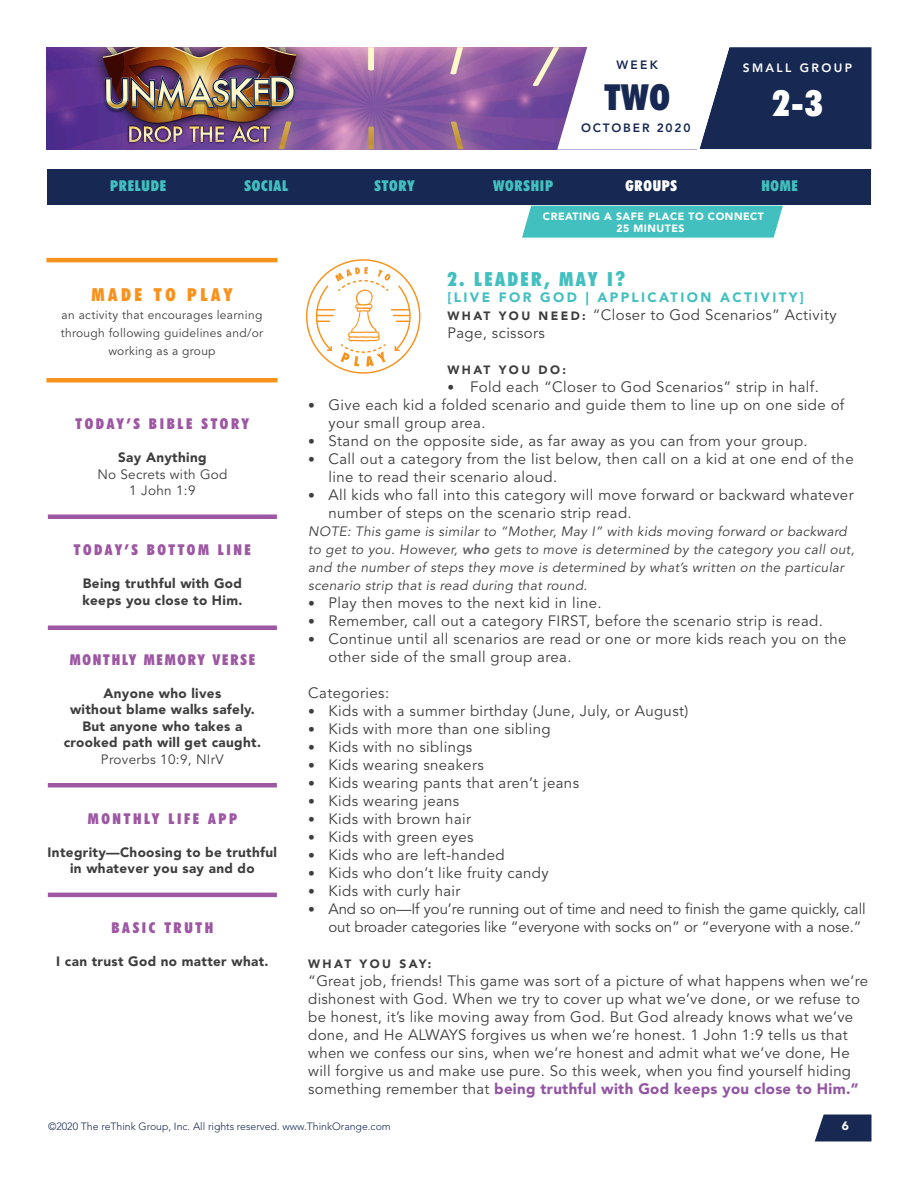
<style>
.page{position:relative;width:918px;height:1188px;background:#fff}
.page>*{position:absolute;margin:0;border:0;box-sizing:border-box;transform-origin:0 0}
.t1{font:900 condensed 36px "Futura BT";color:#fff}
.t2{font:900 condensed 36px "Futura BT";color:#172953}
.Paragraph_Style_1{font:900 condensed 19.5px "Futura BT";letter-spacing:.125em;color:#42c0bf}
.t3{font:900 condensed 18px "Futura BT";letter-spacing:.2em;color:#f7931d}
.Paragraph_Style_1-2{font:15px/18px "Avenir LT Std";letter-spacing:.025em;color:#3e3e3f}
.Paragraph_Style_1-3{font:15px/18px "Avenir LT Std";letter-spacing:-.005em;color:#3e3e3f;text-align:right}
.t4{font:900 condensed 15px "Futura BT";letter-spacing:.17em;color:#9d57a3}
.t5{font:900 condensed 15px "Futura BT";letter-spacing:.05em;color:#42c0bf}
.t6{font:900 condensed 15px "Futura BT";letter-spacing:.12em;color:#9d57a3}
.t7{font:900 condensed 15px "Futura BT";letter-spacing:.05em;color:#fff}
.Paragraph_Style_1-4{font:italic 13.5px/18px "Avenir LT Std";letter-spacing:.025em;color:#3e3e3f}
.t8{font:900 13.5px/16.5px "Avenir LT Std";letter-spacing:.025em;color:#3e3e3f;text-align:center}
.t9{font:13.5px/16.5px "Avenir LT Std";letter-spacing:.02em;color:#3e3e3f;text-align:center}
.Paragraph_Style_1-5{font:900 13.5px "Avenir LT Std";letter-spacing:.175em;color:#42c0bf}
.t10{font:12px/18px "Avenir LT Std";letter-spacing:.025em;color:#3e3e3f;text-align:center}
.Paragraph_Style_1-6{font:900 12px "Avenir LT Std";letter-spacing:.2em;color:#3e3e3f}
.t11{font:800 12px "Avenir LT Std";letter-spacing:.15em;color:#172953}
.t12{font:800 12px "Avenir LT Std";letter-spacing:.2em;color:#fff}
.t13{font:900 12px "Avenir LT Std";color:#fff}
.t14{font:300 10.5px "Avenir LT Std";color:#172953}
.t15{font:900 10.5px/12px "Avenir LT Std";letter-spacing:.05em;color:#fff;text-align:center}
.s1{font-weight:900;font-size:12px}
.s2{font-family:"Avenir";font-size:13.5px}
.s3{font-weight:800;color:#636366}
.s4{font-weight:900;color:#9255a2}
</style>
<div class="page">
<img style="left:46px;top:47px;width:487px;height:102px">
<img style="left:334px;top:47px;width:74px;height:57px">
<svg style="left:368px;top:47px;width:6px;height:23px"></svg>
<img style="left:316px;top:47px;width:10px;height:61px">
<img style="left:416px;top:47px;width:83px;height:61px">
<svg style="left:450px;top:47px;width:13px;height:27px"></svg>
<img style="left:46px;top:47px;width:37px;height:49px">
<img style="left:499px;top:47px;width:34px;height:75px">
<img style="left:83px;top:47px;width:233px;height:96px">
<img style="left:336px;top:95px;width:70px;height:54px">
<svg style="left:368px;top:127px;width:6px;height:22px"></svg>
<img style="left:419px;top:89px;width:86px;height:60px">
<svg style="left:451px;top:121px;width:12px;height:28px"></svg>
<img style="left:297px;top:89px;width:26px;height:60px">
<img style="left:103px;top:47px;width:194px;height:102px">
<svg style="left:815px;top:1114px;width:57px;height:28px;background:#314166"></svg>
<svg style="left:533px;top:47px;width:339px;height:103px"></svg>
<div style="left:48px;top:783px;width:229px;height:5px;background:#9d57a3"></div>
<div style="left:48px;top:514px;width:229px;height:5px;background:#9d57a3"></div>
<hr style="left:48px;top:626px;width:229px;height:4px;background:#9d57a3">
<hr style="left:48px;top:893px;width:229px;height:4px;background:#9d57a3">
<div style="left:47px;top:170px;width:824px;height:36px;background:#172953"></div>
<svg style="left:306px;top:259px;width:114px;height:115px"></svg>
<hr style="left:46px;top:378px;width:232px;height:4px;background:#f7931d">
<hr style="left:46px;top:258px;width:232px;height:4px;background:#f7931d">
<div style="left:522px;top:206px;width:261px;height:32px;background:#42c0bf"></div>
<p class="t11" style="left:616px;top:58px;width:43px">WEEK</p>
<h1 class="t2" style="left:604px;top:75px;width:67px">TWO</h1>
<p class="t11" style="left:581px;top:121px;width:111px">OCTOBER 2020</p>
<p class="t12" style="left:743px;top:61px;width:111px">SMALL GROUP</p>
<h1 class="t1" style="left:773px;top:81px;width:51px">2-3</h1>
<p class="t5" style="left:110px;top:177px;width:57px">PRELUDE</p>
<p class="t5" style="left:245px;top:177px;width:45px">SOCIAL</p>
<p class="t5" style="left:375px;top:177px;width:42px">STORY</p>
<p class="t5" style="left:493px;top:177px;width:62px">WORSHIP</p>
<p class="t7" style="left:626px;top:177px;width:53px">GROUPS</p>
<p class="t5" style="left:761px;top:177px;width:38px">HOME</p>
<p class="t3" style="left:91px;top:284px;width:143px">MADE TO PLAY</p>
<p class="t10" style="left:61px;top:306px;width:204px">an activity that encourages learning through following guidelines and/or working as a group</p>
<p class="t4" style="left:76px;top:415px;width:175px">TODAY’S BIBLE STORY</p>
<p class="t8" style="left:118px;top:449px;width:90px">Say Anything</p>
<p class="t9" style="left:97px;top:466px;width:131px">No Secrets with God<br>1 John 1:9</p>
<p class="t4" style="left:74px;top:541px;width:178px">TODAY’S BOTTOM LINE</p>
<p class="t8" style="left:82px;top:575px;width:162px;text-align:left">Being truthful with God keeps you close to Him.</p>
<p class="t6" style="left:70px;top:650px;width:187px">MONTHLY MEMORY VERSE</p>
<p class="t8" style="left:64px;top:685px;width:199px">Anyone who lives<br>without blame walks safely.<br>But anyone who takes a crooked path will get caught.</p>
<p class="t9" style="left:101px;top:751px;width:124px">Proverbs 10:9, NIrV</p>
<p class="t4" style="left:88px;top:809px;width:151px">MONTHLY LIFE APP</p>
<p class="t8" style="left:48px;top:844px;width:231px">Integrity—Choosing to be truthful in whatever you say and do</p>
<p class="t4" style="left:112px;top:919px;width:103px">BASIC TRUTH</p>
<p class="t8" style="left:56px;top:953px;width:214px">I can trust God no matter what.</p>
<p class="t15" style="left:543px;top:210px;width:223px">CREATING A SAFE PLACE TO CONNECT<br>25 MINUTES</p>
<p class="Paragraph_Style_1" style="left:447px;top:267px;width:179px">2. LEADER, MAY I?</p>
<p class="Paragraph_Style_1-5" style="left:447px;top:289px;width:358px">[LIVE FOR GOD | APPLICATION ACTIVITY]</p>
<p class="Paragraph_Style_1-2" style="left:447px;top:306px;width:391px"><span class="s1">W H AT Y O U N E E D :</span> “Closer to God Scenarios” Activity<br>Page, scissors</p>
<p class="Paragraph_Style_1-6" style="left:447px;top:363px;width:120px">WHAT YOU DO:</p>
<p class="Paragraph_Style_1-2" style="left:447px;top:378px;width:373px"><span class="s2">•</span> Fold each “Closer to God Scenarios” strip in half.</p>
<p class="Paragraph_Style_1-2" style="left:328px;top:396px;width:517px;text-indent:-20px"><span class="s2">•</span> Give each kid a folded scenario and guide them to line up on one side of your small group area.</p>
<p class="Paragraph_Style_1-2" style="left:308px;top:432px;width:501px"><span class="s2">•</span> Stand on the opposite side, as far away as you can from your group.</p>
<p class="Paragraph_Style_1-2" style="left:328px;top:450px;width:527px;text-indent:-20px"><span class="s2">•</span> Call out a category from the list below, then call on a kid at one end of the line to read their scenario aloud.</p>
<p class="Paragraph_Style_1-2" style="left:328px;top:486px;width:527px;text-indent:-20px"><span class="s2">•</span> All kids who fall into this category will move forward or backward whatever number of steps on the scenario strip read.</p>
<p class="Paragraph_Style_1-4" style="left:308px;top:523px;width:548px">NOTE: This game is similar to “Mother, May I” with kids moving forward or backward to get to you. However, <span class="s3">who</span> gets to move is determined by the category you call out, and the number of steps they move is determined by what’s written on the particular scenario strip that is read during that round.</p>
<p class="Paragraph_Style_1-2" style="left:308px;top:594px;width:295px"><span class="s2">•</span> Play then moves to the next kid in line.</p>
<p class="Paragraph_Style_1-2" style="left:308px;top:612px;width:516px"><span class="s2">•</span> Remember, call out a category FIRST, before the scenario strip is read.</p>
<p class="Paragraph_Style_1-2" style="left:328px;top:630px;width:519px;text-indent:-20px"><span class="s2">•</span> Continue until all scenarios are read or one or more kids reach you on the other side of the small group area.</p>
<p class="Paragraph_Style_1-2" style="left:308px;top:684px;width:82px">Categories:</p>
<p class="Paragraph_Style_1-2" style="left:308px;top:702px;width:382px"><span class="s2">•</span> Kids with a summer birthday (June, July, or August)</p>
<p class="Paragraph_Style_1-2" style="left:308px;top:720px;width:244px"><span class="s2">•</span> Kids with more than one sibling</p>
<p class="Paragraph_Style_1-2" style="left:308px;top:738px;width:166px"><span class="s2">•</span> Kids with no siblings</p>
<p class="Paragraph_Style_1-2" style="left:308px;top:756px;width:177px"><span class="s2">•</span> Kids wearing sneakers</p>
<p class="Paragraph_Style_1-2" style="left:308px;top:774px;width:272px"><span class="s2">•</span> Kids wearing pants that aren’t jeans</p>
<p class="Paragraph_Style_1-2" style="left:308px;top:792px;width:153px"><span class="s2">•</span> Kids wearing jeans</p>
<p class="Paragraph_Style_1-2" style="left:308px;top:810px;width:164px"><span class="s2">•</span> Kids with brown hair</p>
<p class="Paragraph_Style_1-2" style="left:308px;top:828px;width:167px"><span class="s2">•</span> Kids with green eyes</p>
<p class="Paragraph_Style_1-2" style="left:308px;top:846px;width:198px"><span class="s2">•</span> Kids who are left-handed</p>
<p class="Paragraph_Style_1-2" style="left:308px;top:864px;width:242px"><span class="s2">•</span> Kids who don’t like fruity candy</p>
<p class="Paragraph_Style_1-2" style="left:308px;top:882px;width:154px"><span class="s2">•</span> Kids with curly hair</p>
<p class="Paragraph_Style_1-3" style="left:308px;top:900px;width:559px"><span class="s2">•</span> And so on—If you’re running out of time and need to finish the game quickly, call out broader categories like “everyone with socks on” or “everyone with a nose.”</p>
<p class="Paragraph_Style_1-6" style="left:308px;top:957px;width:125px">WHAT YOU SAY:</p>
<p class="Paragraph_Style_1-2" style="left:308px;top:972px;width:561px">“Great job, friends! This game was sort of a picture of what happens when we’re dishonest with God. When we try to cover up what we’ve done, or we refuse to be honest, it’s like moving away from God. But God already knows what we’ve done, and He ALWAYS forgives us when we’re honest. 1 John 1:9 tells us that when we confess our sins, when we’re honest and admit what we’ve done, He will forgive us and make use pure. So this week, when you find yourself hiding something remember that <span class="s4">being truthful with God keeps you close to Him.”</span></p>
<p class="t14" style="left:48px;top:1120px;width:344px">©2020 The reThink Group, Inc. All rights reserved. www.ThinkOrange.com</p>
<p class="t13" style="left:842px;top:1118px;width:9px">6</p>
</div>
